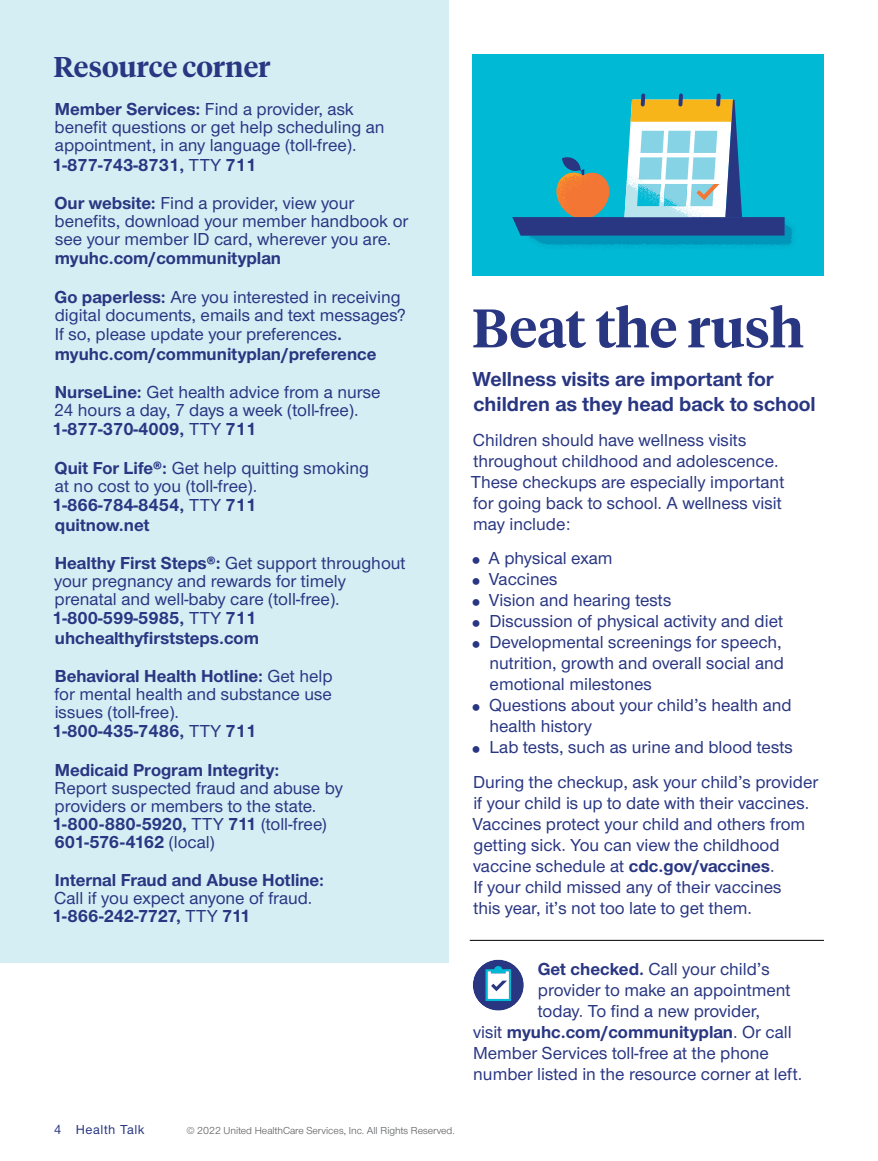
<style>
.page{position:relative;width:878px;height:1161px;background:#fff}
.page>*{position:absolute;margin:0;border:0;box-sizing:border-box;transform-origin:0 0}
.t1{font:600 54px "UHC Serif Headline";color:#293682}
.t2{font:600 28.5px "UHC Serif Headline";color:#293682}
.t3{font:700 21px/25.2px "UHC Sans";color:#293682}
.t4{font:500 18px/21px "UHC Sans";color:#293682}
.t5{font:700 18px/38.2px "UHC Sans";color:#293682}
.t6{font:500 13.5px "UHC Sans";letter-spacing:.04em;color:#293682}
.t7{font:10.5px "UHC Sans";color:#58595b}
.s1{font-weight:700}
.s2{font-weight:500}
</style>
<div class="page">
<div style="left:0;top:0;width:448px;height:963px;background:#d5eef4"></div>
<hr style="left:470px;top:940px;width:353px;height:1px;background:#000">
<div style="left:472px;top:960px;width:52px;height:51px;background:#293682;border-radius:50%"></div>
<svg style="left:485px;top:966px;width:26px;height:35px"></svg>
<div style="left:472px;top:54px;width:352px;height:222px;background:#00bad5"></div>
<svg style="left:512px;top:93px;width:282px;height:155px"></svg>
<h2 class="t2" style="left:54px;top:47px;width:218px">Resource corner</h2>
<p class="t4" style="left:52px;top:99px;width:334px;line-height:18.5px"><span class="s1">Member Services:</span> Find a provider, ask benefit questions or get help scheduling an appointment, in any language (toll-free).<br><span class="s1">1-877-743-8731,</span> TTY <span class="s1">711</span></p>
<p class="t4" style="left:54px;top:193px;width:355px;line-height:18px"><span class="s1">Our website:</span> Find a provider, view your benefits, download your member handbook or see your member ID card, wherever you are.</p>
<p class="t5" style="left:54px;top:239px;width:348px">myuhc.com/communityplan<br>Go paperless: <span class="s2">Are you interested in receiving</span></p>
<p class="t4" style="left:55px;top:304px;width:352px;line-height:19.5px">digital documents, emails and text messages?<br>If so, please update your preferences<span class="s1">. myuhc.com/communityplan/preference</span></p>
<p class="t4" style="left:52px;top:382px;width:330px;line-height:18.8px"><span class="s1">NurseLine:</span> Get health advice from a nurse<br>24 hours a day, 7 days a week (toll-free).<br><span class="s1">1-877-370-4009,</span> TTY <span class="s1">711</span></p>
<p class="t4" style="left:52px;top:457px;width:318px;line-height:19px"><span class="s1">Quit For Life®:</span> Get help quitting smoking at no cost to you (toll-free).<br><span class="s1">1-866-784-8454,</span> TTY <span class="s1">711<br>quitnow.net</span></p>
<p class="t4" style="left:52px;top:553px;width:355px;line-height:18.8px"><span class="s1">Healthy First Steps®:</span> Get support throughout your pregnancy and rewards for timely prenatal and well-baby care (toll-free).<br><span class="s1">1-800-599-5985,</span> TTY <span class="s1">711 uhchealthyfirststeps.com</span></p>
<p class="t4" style="left:52px;top:666px;width:282px;line-height:18.5px"><span class="s1">Behavioral Health Hotline:</span> Get help for mental health and substance use issues (toll-free).<br><span class="s1">1-800-435-7486,</span> TTY <span class="s1">711</span></p>
<p class="t5" style="left:55px;top:750px;width:226px">Medicaid Program Integrity:</p>
<p class="t4" style="left:52px;top:778px;width:292px;line-height:18px">Report suspected fraud and abuse by providers or members to the state.<br><span class="s1">1-800-880-5920,</span> TTY <span class="s1">711</span> (toll-free)<br><span class="s1">601-576-4162</span> (local)</p>
<p class="t5" style="left:55px;top:860px;width:271px">Internal Fraud and Abuse Hotline:</p>
<p class="t4" style="left:52px;top:888px;width:261px;line-height:18px">Call if you expect anyone of fraud.<br><span class="s1">1-866-242-7727,</span> TTY <span class="s1">711</span></p>
<h1 class="t1" style="left:472px;top:291px;width:333px">Beat the rush</h1>
<p class="t3" style="left:472px;top:366px;width:345px">Wellness visits are important for children as they head back to school</p>
<p class="t4" style="left:471px;top:429px;width:315px">Children should have wellness visits throughout childhood and adolescence.<br>These checkups are especially important for going back to school. A wellness visit may include:</p>
<p class="t4" style="left:488px;top:547px;width:306px">A physical exam<br>Vaccines<br>Vision and hearing tests<br>Discussion of physical activity and diet<br>Developmental screenings for speech, nutrition, growth and overall social and emotional milestones<br>Questions about your child’s health and health history<br>Lab tests, such as urine and blood tests</p>
<p class="t4" style="left:472px;top:771px;width:347px">During the checkup, ask your child’s provider if your child is up to date with their vaccines.<br>Vaccines protect your child and others from getting sick. You can view the childhood vaccine schedule at <span class="s1">cdc.gov/vaccines</span>.<br>If your child missed any of their vaccines<br>this year, it’s not too late to get them.</p>
<p class="t4" style="left:537px;top:958px;width:233px"><span class="s1">Get checked.</span> Call your child’s</p>
<p class="t4" style="left:538px;top:979px;width:254px">provider to make an appointment</p>
<p class="t4" style="left:538px;top:1000px;width:224px">today. To find a new provider,</p>
<p class="t5" style="left:473px;top:1013px;width:320px"><span class="s2">visit</span> myuhc.com/communityplan<span class="s2">. Or call</span></p>
<p class="t4" style="left:473px;top:1042px;width:297px">Member Services toll-free at the phone</p>
<p class="t4" style="left:473px;top:1063px;width:330px">number listed in the resource corner at left.</p>
<p class="t6" style="left:54px;top:1120px;width:92px">4 Health Talk</p>
<p class="t7" style="left:186px;top:1124px;width:270px">© 2022 United HealthCare Services, Inc. All Rights Reserved.</p>
</div>
